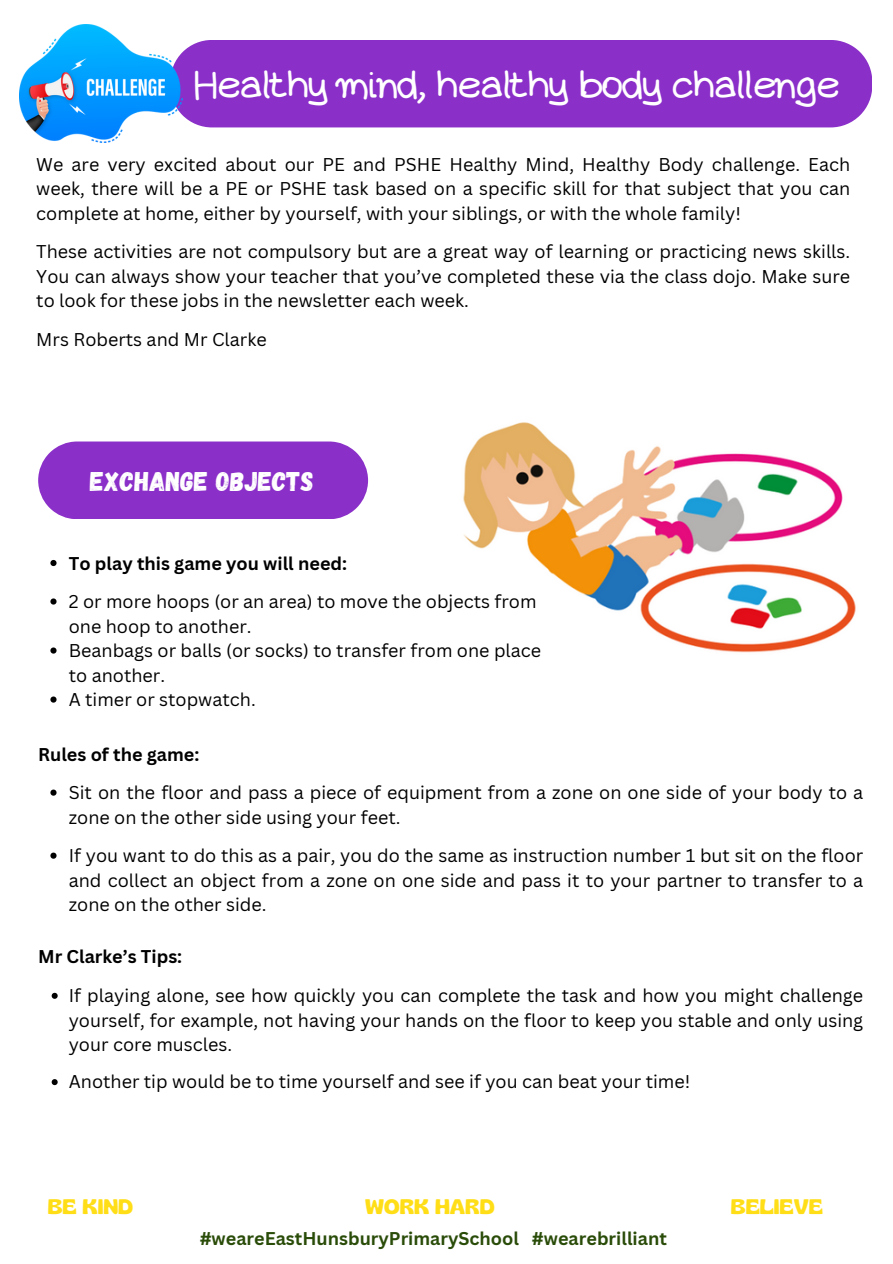
<style>
.page{position:relative;width:893px;height:1264px;background:#fff}
.page>*{position:absolute;margin:0;border:0;box-sizing:border-box;transform-origin:0 0}
.t1{font:36px "Aka Acid GR Diary Girl";color:#fff}
.t2{font:27px "Gagalin";color:#fff}
.t3{font:600 21px "Gliker";color:#ffde17}
.t4{font:18px/24.5px "Canva Sans";color:#000;text-align:justify}
.t5{font:700 18px "Canva Sans";color:#000}
.t6{font:700 18px "Canva Sans";color:#2a4c09}
</style>
<div class="page">
<div style="left:183px;top:40px;width:689px;height:87px;background:#8b2fc9"></div>
<img style="left:19px;top:24px;width:164px;height:119px">
<img style="left:463px;top:422px;width:393px;height:231px">
<div style="left:38px;top:441px;width:330px;height:78px;background:#8b2fc9"></div>
<svg style="left:50px;top:560px;width:7px;height:6px"></svg>
<svg style="left:50px;top:598px;width:7px;height:6px"></svg>
<svg style="left:50px;top:647px;width:7px;height:6px"></svg>
<svg style="left:50px;top:696px;width:7px;height:6px"></svg>
<svg style="left:50px;top:789px;width:7px;height:6px"></svg>
<svg style="left:50px;top:852px;width:7px;height:6px"></svg>
<svg style="left:52px;top:992px;width:6px;height:6px"></svg>
<svg style="left:52px;top:1079px;width:6px;height:6px"></svg>
<h1 class="t1" style="left:193px;top:66px;width:647px">Healthy mind, healthy body challenge</h1>
<p class="t4" style="left:36px;top:152px;width:815px">We are very excited about our PE and PSHE Healthy Mind, Healthy Body challenge. Each week, there will be a PE or PSHE task based on a specific skill for that subject that you can complete at home, either by yourself, with your siblings, or with the whole family!</p>
<p class="t4" style="left:36px;top:239px;width:815px">These activities are not compulsory but are a great way of learning or practicing news skills.<br>You can always show your teacher that you’ve completed these via the class dojo. Make sure to look for these jobs in the newsletter each week.</p>
<p class="t4" style="left:36px;top:327px;width:232px">Mrs Roberts and Mr Clarke</p>
<h2 class="t2" style="left:90px;top:464px;width:225px">EXCHANGE OBJECTS</h2>
<p class="t5" style="left:69px;top:550px;width:280px">To play this game you will need:</p>
<p class="t4" style="left:69px;top:589px;width:474px;text-align:left">2 or more hoops (or an area) to move the objects from one hoop to another.<br>Beanbags or balls (or socks) to transfer from one place to another.<br>A timer or stopwatch.</p>
<p class="t5" style="left:38px;top:741px;width:163px">Rules of the game:</p>
<p class="t4" style="left:69px;top:780px;width:796px">Sit on the floor and pass a piece of equipment from a zone on one side of your body to a zone on the other side using your feet.</p>
<p class="t4" style="left:69px;top:843px;width:796px">If you want to do this as a pair, you do the same as instruction number 1 but sit on the floor and collect an object from a zone on one side and pass it to your partner to transfer to a zone on the other side.</p>
<p class="t5" style="left:38px;top:943px;width:145px">Mr Clarke’s Tips:</p>
<p class="t4" style="left:69px;top:982px;width:795px">If playing alone, see how quickly you can complete the task and how you might challenge yourself, for example, not having your hands on the floor to keep you stable and only using your core muscles.</p>
<p class="t4" style="left:69px;top:1068px;width:623px">Another tip would be to time yourself and see if you can beat your time!</p>
<p class="t3" style="left:48px;top:1192px;width:87px">BE KIND</p>
<p class="t3" style="left:365px;top:1192px;width:131px">WORK HARD</p>
<p class="t3" style="left:730px;top:1192px;width:94px">BELIEVE</p>
<p class="t6" style="left:200px;top:1225px;width:468px">#weareEastHunsburyPrimarySchool #wearebrilliant</p>
</div>
